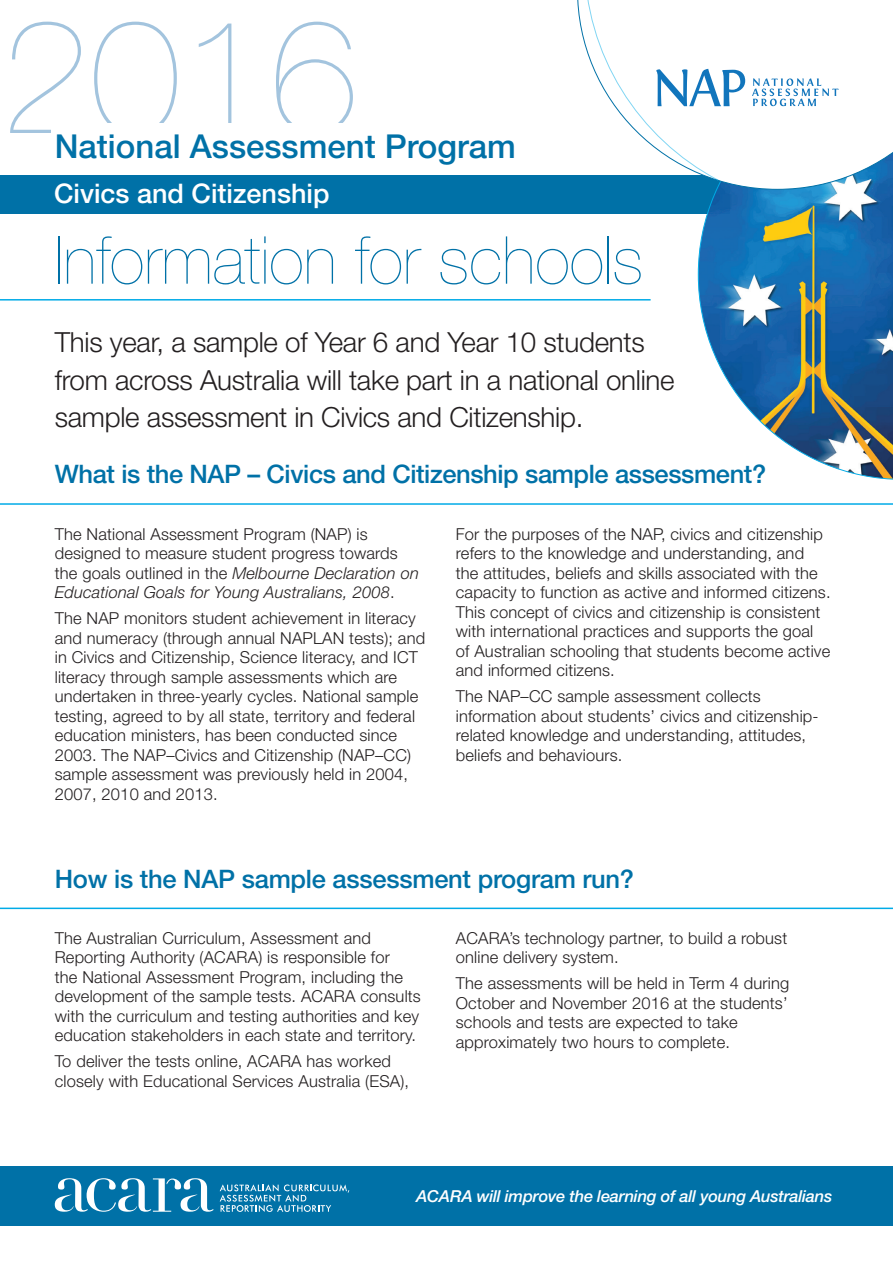
<style>
.page{position:relative;width:893px;height:1263px;background:#fff}
.page>*{position:absolute;margin:0;border:0;box-sizing:border-box;transform-origin:0 0}
.Heading_1{font:200 160.95px "Helvetica Neue LT Std";color:#a3c4de}
.Heading_1-2{font:200 66.15px "Helvetica Neue LT Std";color:#0071a7}
.Heading_1-3{font:500 33px "Helvetica Neue LT Std";color:#0071a7}
.Introduction_text{font:300 27.75px/37.5px "Helvetica Neue LT Std";letter-spacing:-.01em;color:#231f20}
.Heading_1-4{font:500 27px "Helvetica Neue LT Std";color:#fff}
.Heading_1-5{font:500 25.5px "Helvetica Neue LT Std";letter-spacing:-.015em;color:#0071a7}
.Main_Bodycopy{font:300 16.5px/19.5px "Helvetica Neue LT Std";letter-spacing:.01em;color:#231f20}
.Main_Bodycopy-2{font:italic 500 16.5px "Helvetica Neue LT Std";letter-spacing:-.015em;color:#fff}
.s1{font-style:italic}
</style>
<div class="page">
<hr style="left:0;top:503px;width:893px;height:2px;background:#00abe7">
<hr style="left:0;top:907px;width:893px;height:2px;background:#00abe7">
<div style="left:0;top:1166px;width:893px;height:60px;background:#0071a7"></div>
<hr style="left:0;top:299px;width:651px;height:2px;background:#00abe7">
<div style="left:0;top:175px;width:730px;height:39px;background:#0071a7"></div>
<svg style="left:698px;top:190px;width:195px;height:290px"></svg>
<svg style="left:577px;top:0;width:316px;height:190px"></svg>
<svg style="left:584px;top:0;width:309px;height:181px"></svg>
<svg style="left:656px;top:69px;width:89px;height:37px"></svg>
<svg style="left:752px;top:78px;width:86px;height:28px"></svg>
<svg style="left:55px;top:1178px;width:159px;height:34px"></svg>
<svg style="left:220px;top:1184px;width:129px;height:28px"></svg>
<p class="Heading_1" style="left:1px;top:-17px;width:359px">2016</p>
<p class="Heading_1-3" style="left:55px;top:126px;width:462px">National Assessment Program</p>
<p class="Heading_1-4" style="left:54px;top:178px;width:277px">Civics and Citizenship</p>
<p class="Heading_1-2" style="left:55px;top:222px;width:590px">Information for schools</p>
<p class="Introduction_text" style="left:55px;top:323px;width:621px">This year, a sample of Year 6 and Year 10 students from across Australia will take part in a national online sample assessment in Civics and Citizenship.</p>
<p class="Heading_1-5" style="left:55px;top:459px;width:713px">What is the NAP – Civics and Citizenship sample assessment?</p>
<p class="Main_Bodycopy" style="left:55px;top:524px;width:366px">The National Assessment Program (NAP) is designed to measure student progress towards the goals outlined in the <span class="s1">Melbourne Declaration on Educational Goals for Young Australians, 2008</span>.</p>
<p class="Main_Bodycopy" style="left:55px;top:608px;width:372px">The NAP monitors student achievement in literacy and numeracy (through annual NAPLAN tests); and in Civics and Citizenship, Science literacy, and ICT literacy through sample assessments which are undertaken in three-yearly cycles. National sample testing, agreed to by all state, territory and federal education ministers, has been conducted since 2003. The NAP–Civics and Citizenship (NAP–CC) sample assessment was previously held in 2004, 2007, 2010 and 2013.</p>
<p class="Main_Bodycopy" style="left:456px;top:524px;width:376px">For the purposes of the NAP, civics and citizenship refers to the knowledge and understanding, and the attitudes, beliefs and skills associated with the capacity to function as active and informed citizens.<br>This concept of civics and citizenship is consistent with international practices and supports the goal of Australian schooling that students become active and informed citizens.</p>
<p class="Main_Bodycopy" style="left:456px;top:686px;width:364px">The NAP–CC sample assessment collects information about students’ civics and citizenship&shy;related knowledge and understanding, attitudes, beliefs and behaviours.</p>
<p class="Heading_1-5" style="left:55px;top:863px;width:581px">How is the NAP sample assessment program run?</p>
<p class="Main_Bodycopy" style="left:55px;top:928px;width:368px">The Australian Curriculum, Assessment and Reporting Authority (ACARA) is responsible for<br>the National Assessment Program, including the development of the sample tests. ACARA consults with the curriculum and testing authorities and key education stakeholders in each state and territory.</p>
<p class="Main_Bodycopy" style="left:55px;top:1051px;width:356px">To deliver the tests online, ACARA has worked closely with Educational Services Australia (ESA),</p>
<p class="Main_Bodycopy" style="left:456px;top:928px;width:333px">ACARA’s technology partner, to build a robust online delivery system.</p>
<p class="Main_Bodycopy" style="left:456px;top:973px;width:335px">The assessments will be held in Term 4 during October and November 2016 at the students’ schools and tests are expected to take approximately two hours to complete.</p>
<p class="Main_Bodycopy-2" style="left:416px;top:1186px;width:418px">ACARA will improve the learning of all young Australians</p>
</div>
